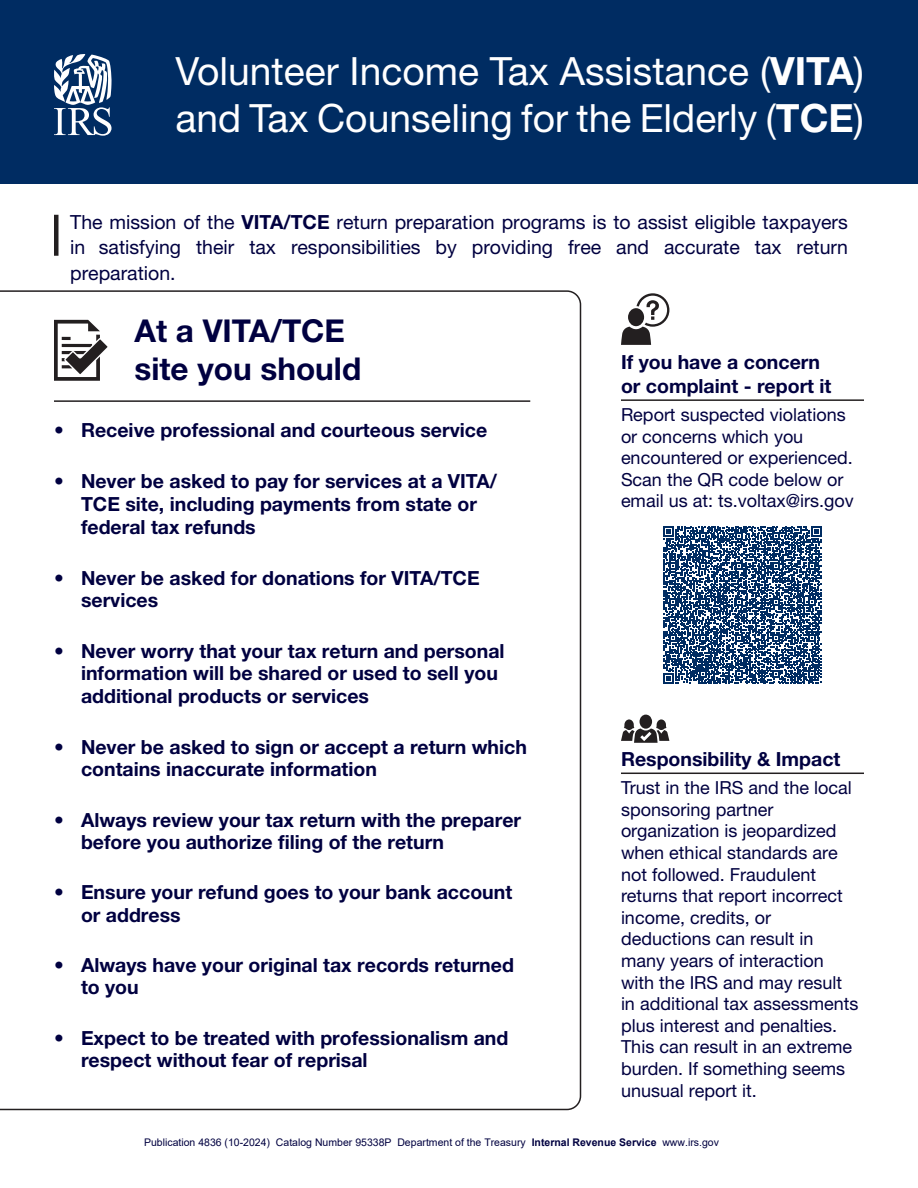
<style>
.page{position:relative;width:918px;height:1188px;background:#fff}
.page>*{position:absolute;margin:0;border:0;box-sizing:border-box;transform-origin:0 0}
.t1{font:39px/46.8px "Helvetica Neue LT Std";color:#fff}
.t2{font:700 31.5px/37.8px "Helvetica Neue LT Std";color:#000040}
.t3{font:700 19.5px/22.4px "Helvetica Neue LT Std";color:#000040}
.t4{font:19.5px/25.5px "Helvetica Neue LT Std";color:#000040;text-align:justify}
.t5{font:18px/21.6px "Helvetica Neue LT Std";color:#000040}
.t6{font:10.5px "Arial";color:#000040}
.s1{font-weight:700}
.s2{font-style:inherit}
</style>
<div class="page">
<div style="left:0;top:0;width:918px;height:184px;background:#002c62"></div>
<svg style="left:0;top:290px;width:582px;height:821px"></svg>
<hr style="left:54px;top:400px;width:476px;height:2px;background:#231f20">
<svg style="left:54px;top:320px;width:53px;height:61px"></svg>
<hr style="left:621px;top:399px;width:243px;height:2px;background:#231f20">
<hr style="left:621px;top:773px;width:243px;height:1px;background:#231f20">
<svg style="left:621px;top:293px;width:48px;height:52px"></svg>
<svg style="left:664px;top:526px;width:157px;height:158px"></svg>
<svg style="left:621px;top:715px;width:48px;height:28px"></svg>
<svg style="left:54px;top:54px;width:58px;height:82px"></svg>
<hr style="left:54px;top:215px;width:4px;height:41px;background:#231f20">
<h1 class="t1" style="left:176px;top:48px;width:690px">Volunteer Income Tax Assistance (<span class="s1">VITA</span>) and Tax Counseling for the Elderly (<span class="s1">TCE</span>)</h1>
<p class="t4" style="left:70px;top:209px;width:779px">The mission of the <span class="s1">VITA/TCE</span> return preparation programs is to assist eligible taxpayers in satisfying their tax responsibilities by providing free and accurate tax return preparation.</p>
<h2 class="t2" style="left:134px;top:312px;width:228px">At a VITA/TCE site you should</h2>
<p class="t3" style="left:54px;top:419px;width:435px">• Receive professional and courteous service</p>
<p class="t3" style="left:81px;top:469px;width:418px;line-height:23.4px;text-indent:-27px">• Never be asked to pay for services at a VITA/<br>TCE site, including payments from state or federal tax refunds</p>
<p class="t3" style="left:81px;top:566px;width:400px;text-indent:-27px">• Never be asked for donations for VITA/TCE services</p>
<p class="t3" style="left:81px;top:639px;width:425px;line-height:22.8px;text-indent:-27px">• Never worry that your tax return and personal information will be shared or used to sell you additional products or services</p>
<p class="t3" style="left:81px;top:735px;width:448px;text-indent:-27px">• Never be asked to sign or accept a return which contains inaccurate information</p>
<p class="t3" style="left:81px;top:808px;width:442px;text-indent:-27px">• Always review your tax return with the preparer before you authorize filing of the return</p>
<p class="t3" style="left:81px;top:881px;width:433px;text-indent:-27px">• Ensure your refund goes to your bank account or address</p>
<p class="t3" style="left:81px;top:953px;width:434px;text-indent:-27px">• Always have your original tax records returned to you</p>
<p class="t3" style="left:81px;top:1026px;width:429px;text-indent:-27px">• Expect to be treated with professionalism and respect without fear of reprisal</p>
<p class="t3" style="left:621px;top:350px;width:212px;line-height:23.4px">If you have a concern or complaint - report it</p>
<p class="t5" style="left:621px;top:404px;width:234px">Report suspected violations or concerns which you encountered or experienced.<br>Scan the QR code below or email us at: ts.voltax@irs.gov</p>
<p class="t3" style="left:621px;top:747px;width:221px">Responsibility &amp; Impact</p>
<p class="t5" style="left:621px;top:777px;width:239px">Trust in the IRS and the local sponsoring partner organization is jeopardized when ethical standards are not followed. Fraudulent returns that report incorrect income, credits, or deductions can result in many years of interaction with the IRS and may result in additional tax assessments plus interest and penalties.<br>This can result in an extreme burden. If something seems unusual report it.</p>
<p class="t6" style="left:144px;top:1135px;width:576px">Publication 4836 (10-2024) Catalog Number 95<span class="s2">338P</span> Department of the Treasury <span class="s1">Internal Revenue Service</span> www.irs.gov</p>
</div>
